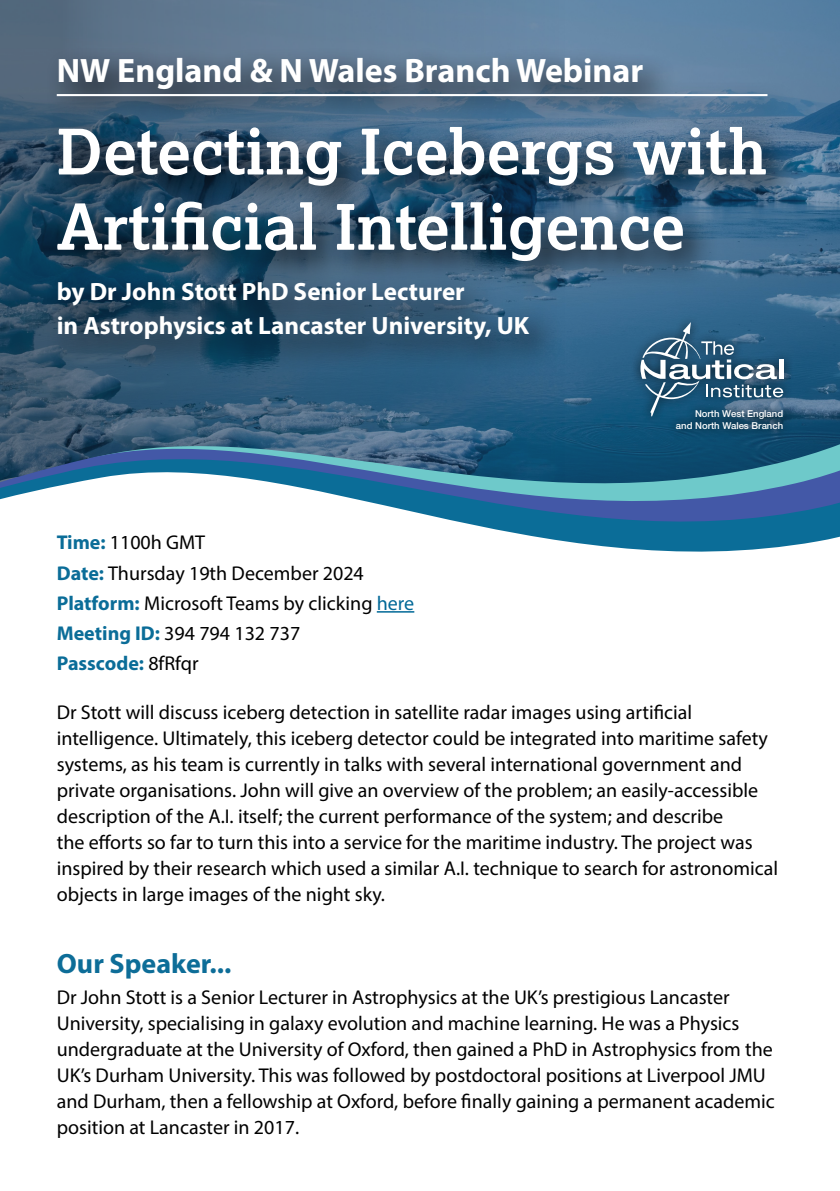
<style>
.page{position:relative;width:840px;height:1191px;background:#fff}
.page>*{position:absolute;margin:0;border:0;box-sizing:border-box;transform-origin:0 0}
.t1{font:700 62.8px/75.2px "Lexia";color:#fff}
.t2{font:700 34px "Myriad Pro";color:#fff}
.t3{font:700 28px "Myriad Pro";color:#0d6d98}
.t4{font:700 25px/33.4px "Myriad Pro";color:#fff}
.t5{font:20px/26px "Myriad Pro";color:#000}
.t6{font:700 20px "Myriad Pro";color:#0b6d98}
.t7{font:500 9.6px/11.4px "Helvetica Neue LT Std";color:#fff;text-align:right}
.s1{font-weight:700;color:#0b6d98}
.s2{color:#006897}
.s3{font-weight:400;color:#000}
</style>
<div class="page">
<svg style="left:0;top:0;width:839px;height:413px;background:#456a88"></svg>
<hr style="left:376px;top:611px;width:38px;height:1px;background:#006897">
<svg style="left:0;top:414px;width:839px;height:138px"></svg>
<div style="left:45px;top:46px;width:755px;height:328px;background:#000;opacity:.9"></div>
<hr style="left:57px;top:94px;width:710px;height:2px;background:#fff">
<div style="left:630px;top:313px;width:163px;height:126px;background:#000;opacity:.75"></div>
<svg style="left:640px;top:322px;width:142px;height:94px;background:#47708c"></svg>
<p class="t2" style="left:57px;top:49px;width:588px">NW England &amp; N Wales Branch Webinar</p>
<p class="t1" style="left:57px;top:112px;width:711px">Detecting Icebergs with<br>Artificial Intelligence</p>
<p class="t4" style="left:57px;top:274px;width:473px">by Dr John Stott PhD Senior Lecturer<br>in Astrophysics at Lancaster University, UK</p>
<p class="t7" style="left:675px;top:408px;width:109px">North West England<br>and North Wales Branch</p>
<p class="t5" style="left:57px;top:529px;width:150px"><span class="s1">Time:</span> 1100h GMT</p>
<p class="t5" style="left:57px;top:559px;width:308px"><span class="s1">Date:</span> Thursday 19th December 2024</p>
<p class="t5" style="left:57px;top:590px;width:359px"><span class="s1">Platform:</span> Microsoft Teams by clicking <span class="s2">here</span></p>
<p class="t5" style="left:57px;top:620px;width:245px"><span class="s1">Meeting ID:</span> 394 794 132 737</p>
<p class="t6" style="left:57px;top:650px;width:143px">Passcode: <span class="s3">8fRfqr</span></p>
<p class="t5" style="left:57px;top:699px;width:722px">Dr Stott will discuss iceberg detection in satellite radar images using artificial intelligence. Ultimately, this iceberg detector could be integrated into maritime safety systems, as his team is currently in talks with several international government and private organisations. John will give an overview of the problem; an easily-accessible description of the A.I. itself; the current performance of the system; and describe<br>the efforts so far to turn this into a service for the maritime industry. The project was inspired by their research which used a similar A.I. technique to search for astronomical objects in large images of the night sky.</p>
<p class="t3" style="left:57px;top:944px;width:176px">Our Speaker...</p>
<p class="t5" style="left:57px;top:984px;width:719px">Dr John Stott is a Senior Lecturer in Astrophysics at the UK’s prestigious Lancaster University, specialising in galaxy evolution and machine learning. He was a Physics undergraduate at the University of Oxford, then gained a PhD in Astrophysics from the UK’s Durham University. This was followed by postdoctoral positions at Liverpool JMU and Durham, then a fellowship at Oxford, before finally gaining a permanent academic position at Lancaster in 2017.</p>
</div>
